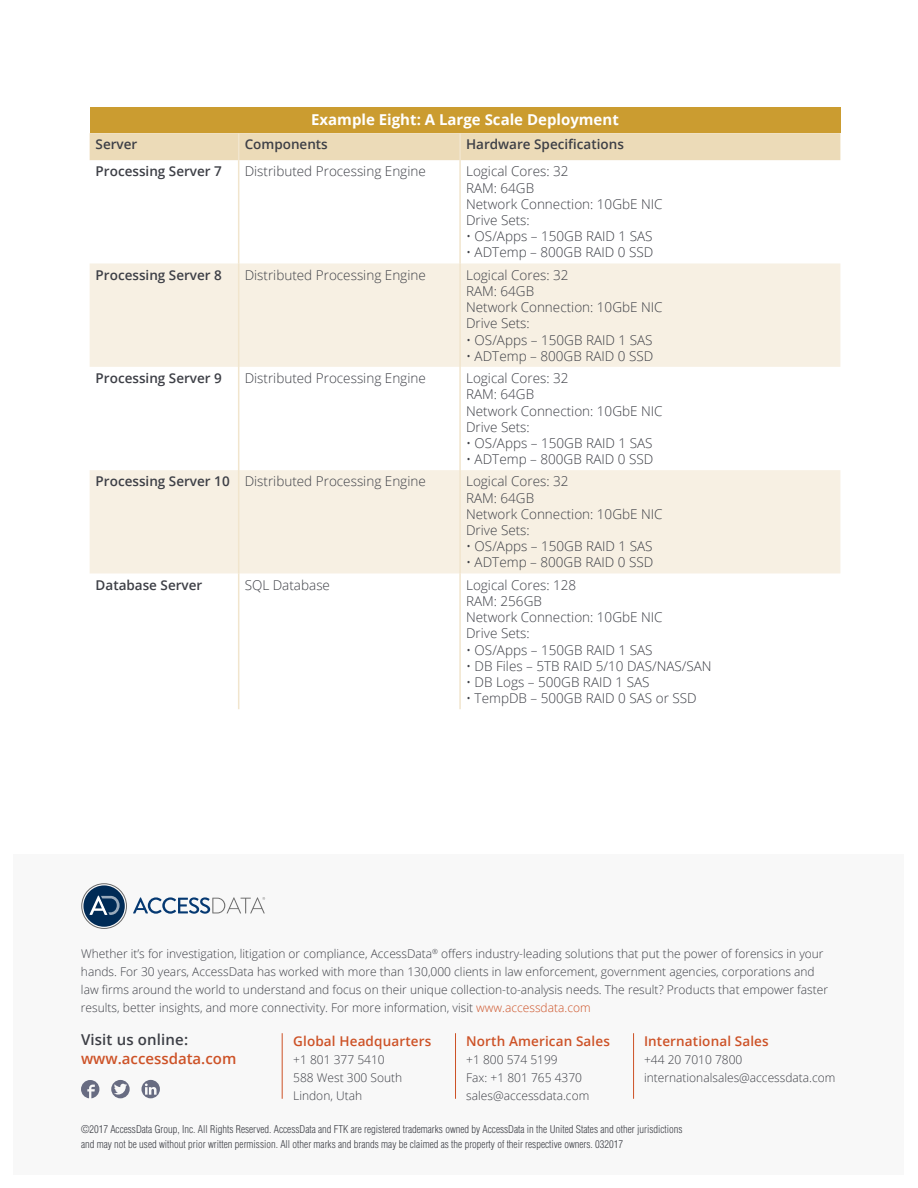
<style>
.page{position:relative;width:918px;height:1188px;background:#fff}
.page>*{position:absolute;margin:0;border:0;box-sizing:border-box;transform-origin:0 0}
.t1{font:700 15px "Open Sans";color:#fff}
.t2{font:600 15px "Open Sans";color:#cd5227}
.t3{font:600 15px "Open Sans";letter-spacing:.01em;color:#3d3f46}
.t4{font:300 13.5px/16.2px "Open Sans";color:#3d3f46}
.t5{font:600 13.5px "Open Sans";color:#3d3f46}
.t6{font:600 13.5px "Open Sans";letter-spacing:.01em;color:#cd5227}
.t7{font:300 12px/18px "Open Sans";color:#3d3f46}
.t8{font:300 condensed 10.5px/15px "Helvetica";color:#3d3f46}
.s1{font-weight:600}
.s2{color:#cd5227}
</style>
<div class="page">
<div style="left:14px;top:854px;width:890px;height:320px;background:#f8f8f8"></div>
<div style="left:83px;top:885px;width:42px;height:42px;background:#002b56;border-radius:50%"></div>
<div style="left:81px;top:883px;width:46px;height:46px;border:1px solid #6b6b6b;border-radius:50%"></div>
<svg style="left:89px;top:895px;width:31px;height:20px"></svg>
<svg style="left:133px;top:897px;width:132px;height:17px"></svg>
<svg style="left:141px;top:1080px;width:19px;height:18px"></svg>
<svg style="left:111px;top:1080px;width:19px;height:18px"></svg>
<svg style="left:81px;top:1080px;width:18px;height:18px"></svg>
<hr style="left:633px;top:1033px;width:1px;height:66px;background:#cd5227">
<hr style="left:282px;top:1033px;width:1px;height:66px;background:#cd5227">
<hr style="left:455px;top:1033px;width:1px;height:66px;background:#cd5227">
<div style="left:90px;top:107px;width:750px;height:26px;background:#cb9c30"></div>
<svg style="left:90px;top:263px;width:750px;height:310px;fill:#f7f0e3"></svg>
<div style="left:90px;top:133px;width:750px;height:27px;background:#ecdbb8"></div>
<hr style="left:459px;top:133px;width:2px;height:27px;background:#f1e5cd">
<hr style="left:238px;top:160px;width:1px;height:103px;background:#f1e5cd">
<hr style="left:459px;top:160px;width:2px;height:103px;background:#f1e5cd">
<hr style="left:238px;top:263px;width:1px;height:104px;background:#f1e5cd">
<hr style="left:459px;top:263px;width:2px;height:104px;background:#f1e5cd">
<hr style="left:238px;top:367px;width:1px;height:103px;background:#f1e5cd">
<hr style="left:459px;top:367px;width:2px;height:103px;background:#f1e5cd">
<hr style="left:238px;top:470px;width:1px;height:103px;background:#f1e5cd">
<hr style="left:459px;top:470px;width:2px;height:103px;background:#f1e5cd">
<hr style="left:238px;top:573px;width:1px;height:136px;background:#f1e5cd">
<hr style="left:459px;top:573px;width:2px;height:136px;background:#f1e5cd">
<p class="t1" style="left:311px;top:109px;width:309px">Example Eight: A Large Scale Deployment</p>
<p class="t5" style="left:96px;top:135px;width:43px">Server</p>
<p class="t5" style="left:245px;top:135px;width:85px">Components</p>
<p class="t5" style="left:466px;top:135px;width:159px">Hardware Specifications</p>
<p class="t5" style="left:96px;top:162px;width:128px">Processing Server 7</p>
<p class="t4" style="left:245px;top:163px;width:183px">Distributed Processing Engine</p>
<p class="t4" style="left:466px;top:163px;width:198px">Logical Cores: 32<br>RAM: 64GB<br>Network Connection: 10GbE NIC<br>Drive Sets:</p>
<p class="t4" style="left:466px;top:228px;width:188px">• OS/Apps – 150GB RAID 1 SAS</p>
<p class="t4" style="left:466px;top:244px;width:189px">• ADTemp – 800GB RAID 0 SSD</p>
<p class="t5" style="left:96px;top:266px;width:128px">Processing Server 8</p>
<p class="t4" style="left:245px;top:266px;width:183px">Distributed Processing Engine</p>
<p class="t4" style="left:466px;top:266px;width:198px">Logical Cores: 32<br>RAM: 64GB<br>Network Connection: 10GbE NIC<br>Drive Sets:</p>
<p class="t4" style="left:466px;top:331px;width:188px">• OS/Apps – 150GB RAID 1 SAS</p>
<p class="t4" style="left:466px;top:347px;width:189px">• ADTemp – 800GB RAID 0 SSD</p>
<p class="t5" style="left:96px;top:369px;width:128px">Processing Server 9</p>
<p class="t4" style="left:245px;top:370px;width:183px">Distributed Processing Engine</p>
<p class="t4" style="left:466px;top:370px;width:198px">Logical Cores: 32<br>RAM: 64GB<br>Network Connection: 10GbE NIC<br>Drive Sets:</p>
<p class="t4" style="left:466px;top:435px;width:188px">• OS/Apps – 150GB RAID 1 SAS</p>
<p class="t4" style="left:466px;top:451px;width:189px">• ADTemp – 800GB RAID 0 SSD</p>
<p class="t4" style="left:96px;top:473px;width:332px"><span class="s1">Processing Server 10</span> Distributed Processing Engine</p>
<p class="t4" style="left:466px;top:473px;width:198px">Logical Cores: 32<br>RAM: 64GB<br>Network Connection: 10GbE NIC<br>Drive Sets:</p>
<p class="t4" style="left:466px;top:538px;width:188px">• OS/Apps – 150GB RAID 1 SAS</p>
<p class="t4" style="left:466px;top:554px;width:189px">• ADTemp – 800GB RAID 0 SSD</p>
<p class="t5" style="left:96px;top:576px;width:108px">Database Server</p>
<p class="t4" style="left:245px;top:576px;width:87px">SQL Database</p>
<p class="t4" style="left:466px;top:576px;width:198px">Logical Cores: 128<br>RAM: 256GB<br>Network Connection: 10GbE NIC<br>Drive Sets:</p>
<p class="t4" style="left:466px;top:641px;width:188px">• OS/Apps – 150GB RAID 1 SAS</p>
<p class="t4" style="left:466px;top:657px;width:247px">• DB Files – 5TB RAID 5/10 DAS/NAS/SAN</p>
<p class="t4" style="left:466px;top:674px;width:185px">• DB Logs – 500GB RAID 1 SAS</p>
<p class="t4" style="left:466px;top:690px;width:232px">• TempDB – 500GB RAID 0 SAS or SSD</p>
<p class="t7" style="left:81px;top:944px;width:749px">Whether it’s for investigation, litigation or compliance, AccessData<sup>®</sup> offers industry-leading solutions that put the power of forensics in your hands. For 30 years, AccessData has worked with more than 130,000 clients in law enforcement, government agencies, corporations and law firms around the world to understand and focus on their unique collection-to-analysis needs. The result? Products that empower faster results, better insights, and more connectivity. For more information, visit <span class="s2">www.accessdata. com</span></p>
<p class="t3" style="left:81px;top:1029px;width:109px">Visit us online:</p>
<p class="t2" style="left:81px;top:1048px;width:157px">www.accessdata.com</p>
<p class="t6" style="left:293px;top:1032px;width:140px">Global Headquarters</p>
<p class="t7" style="left:293px;top:1050px;width:111px">+1 801 377 5410<br>588 West 300 South<br>Lindon, Utah</p>
<p class="t6" style="left:466px;top:1032px;width:145px">North American Sales</p>
<p class="t7" style="left:466px;top:1050px;width:125px">+1 800 574 5199<br>Fax: +1 801 765 4370 sales@accessdata. com</p>
<p class="t6" style="left:644px;top:1032px;width:126px">International Sales</p>
<p class="t7" style="left:644px;top:1050px;width:193px">+44 20 7010 7800 internationalsales@accessdata. com</p>
<p class="t8" style="left:81px;top:1122px;width:603px">©2017 AccessData Group, Inc. All Rights Reserved. AccessData and FTK are registered trademarks owned by AccessData in the United States and other jurisdictions and may not be used without prior written permission. All other marks and brands may be claimed as the property of their respective owners. 032017</p>
</div>
